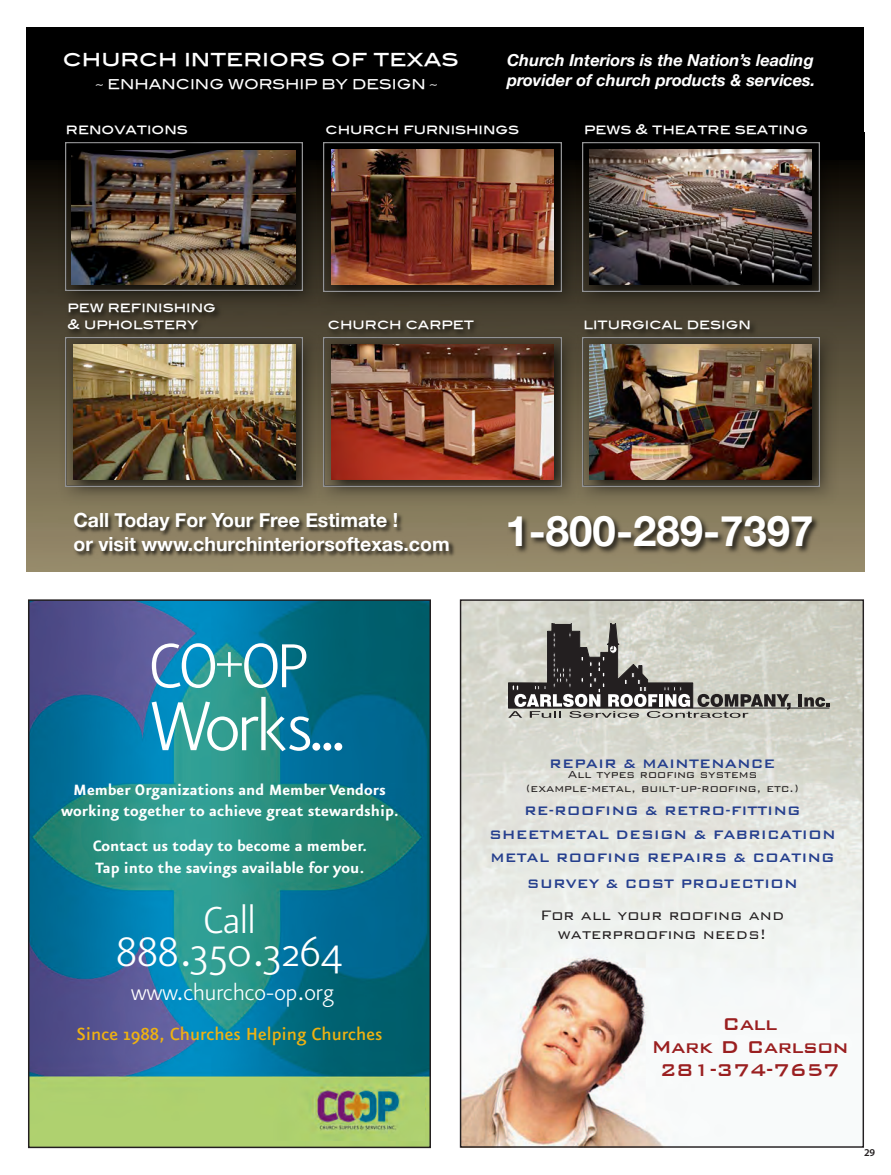
<style>
.page{position:relative;width:891px;height:1175px;background:#fff}
.page>*{position:absolute;margin:0;border:0;box-sizing:border-box;transform-origin:0 0}
.t1{font:300 82.95px "Eureka Sans";letter-spacing:-.04em;color:#fff}
.t2{font:300 74.4px "Eureka Sans";color:#fff}
.t3{font:300 49.2px "Eureka Sans";color:#fff}
.t4{font:300 44.85px "Eureka Sans";color:#fff}
.t5{font:700 42px "Helvetica Neue";color:#fff}
.t6{font:300 26.85px "Eureka Sans";color:#fff}
.t7{font:500 22.8px "Bank Gothic";letter-spacing:-.02em;color:#9a1f20}
.t8{font:500 21px "Blair Md ITCTT";color:#fff}
.t9{font:500 20.85px "Eureka Sans";color:#efb211}
.t10{font:700 19.5px/24px "Helvetica Neue";color:#fff}
.t11{font:300 18.3px/18.9px "Bank Gothic";color:#231f20;text-align:center}
.t12{font:700 17.85px "Eureka Sans";color:#fff}
.t13{font:500 16.5px "Bank Gothic";color:#253f8e}
.t14{font:italic 700 16.5px/19.5px "Helvetica Neue";color:#fff}
.t15{font:300 13.65px "Bank Gothic";color:#231f20}
.t16{font:500 13.5px/16.5px "Blair Md ITCTT";color:#fff}
.t17{font:600 10.5px "Myriad Pro";color:#231f20}
.s1{font-size:62.25px}
.s2{font-size:74.4px}
</style>
<div class="page">
<img style="left:462px;top:601px;width:400px;height:544px">
<hr style="left:798px;top:694px;width:4px;height:12px;background:#231f20">
<svg style="left:804px;top:697px;width:26px;height:10px"></svg>
<hr style="left:693px;top:707px;width:136px;height:1px;background:#231f20">
<svg style="left:508px;top:624px;width:283px;height:94px;background:#9f9e98"></svg>
<img style="left:27px;top:159px;width:837px;height:412px">
<div style="left:27px;top:27px;width:837px;height:132px;background:#000"></div>
<img style="left:57px;top:157px;width:258px;height:156px">
<img style="left:66px;top:157px;width:237px;height:134px">
<img style="left:315px;top:157px;width:258px;height:156px">
<img style="left:324px;top:157px;width:237px;height:134px">
<img style="left:573px;top:157px;width:267px;height:156px">
<img style="left:582px;top:157px;width:237px;height:134px">
<img style="left:57px;top:328px;width:258px;height:180px">
<img style="left:66px;top:338px;width:237px;height:148px">
<img style="left:315px;top:338px;width:258px;height:170px">
<img style="left:324px;top:338px;width:237px;height:148px">
<img style="left:573px;top:328px;width:267px;height:180px">
<img style="left:582px;top:337px;width:237px;height:149px">
<img style="left:65px;top:142px;width:755px;height:15px">
<img style="left:66px;top:302px;width:157px;height:15px">
<img style="left:66px;top:317px;width:691px;height:21px">
<img style="left:507px;top:515px;width:312px;height:41px">
<img style="left:73px;top:512px;width:330px;height:24px">
<img style="left:73px;top:536px;width:383px;height:23px">
<img style="left:30px;top:601px;width:399px;height:545px">
<img style="left:205px;top:1078px;width:220px;height:62px">
<p class="t8" style="left:63px;top:41px;width:397px">church interiors of texas</p>
<p class="t14" style="left:507px;top:50px;width:310px">Church Interiors is the Nation’s leading provider of church products &amp; services.</p>
<p class="t16" style="left:96px;top:74px;width:343px">~ ENHANCING WORSHIP BY DESIGN ~</p>
<p class="t16" style="left:66px;top:119px;width:123px">renovations</p>
<p class="t16" style="left:326px;top:119px;width:195px">church furnishings</p>
<p class="t16" style="left:584px;top:119px;width:226px">pews &amp; theatre seating</p>
<p class="t16" style="left:67px;top:297px;width:150px">pew refinishing &amp; upholstery</p>
<p class="t16" style="left:328px;top:314px;width:148px">church carpet</p>
<p class="t16" style="left:583px;top:314px;width:169px">liturgical design</p>
<p class="t10" style="left:73px;top:507px;width:378px">Call Today For Your Free Estimate !<br>or visit www.churchinteriorsoftexas.com</p>
<p class="t2" style="left:149px;top:631px;width:161px">CO<span class="s1">+</span>OP</p>
<p class="t1" style="left:150px;top:688px;width:199px">Works<span class="s2">...</span></p>
<p class="t12" style="left:73px;top:780px;width:314px">Member Organizations and Member Vendors</p>
<p class="t12" style="left:61px;top:802px;width:339px">working together to achieve great stewardship.</p>
<p class="t12" style="left:93px;top:837px;width:276px">Contact us today to become a member.</p>
<p class="t12" style="left:96px;top:858px;width:270px">Tap into the savings available for you.</p>
<p class="t4" style="left:203px;top:899px;width:54px">Call</p>
<p class="t3" style="left:116px;top:929px;width:228px">888.350.3264</p>
<p class="t6" style="left:131px;top:979px;width:204px">www.churchco-op.org</p>
<p class="t9" style="left:76px;top:1024px;width:308px">Since 1988, Churches Helping Churches</p>
<p class="t5" style="left:505px;top:505px;width:310px">1-800-289-7397</p>
<p class="t13" style="left:549px;top:750px;width:228px">REPAIR &amp; MAINTENANCE</p>
<p class="t15" style="left:568px;top:763px;width:191px">All types roofing systems</p>
<p class="t15" style="left:526px;top:777px;width:275px">(example-metal, built-up-roofing, etc.)</p>
<p class="t13" style="left:524px;top:798px;width:278px">RE-ROOFING &amp; RETRO-FITTING</p>
<p class="t13" style="left:489px;top:821px;width:348px">SHEETMETAL DESIGN &amp; FABRICATION</p>
<p class="t13" style="left:490px;top:845px;width:346px">METAL ROOFING REPAIRS &amp; COATING</p>
<p class="t13" style="left:527px;top:870px;width:272px">SURVEY &amp; COST PROJECTION</p>
<p class="t11" style="left:540px;top:904px;width:246px">For all your roofing and waterproofing needs!</p>
<p class="t7" style="left:722px;top:1006px;width:56px">Call</p>
<p class="t7" style="left:651px;top:1029px;width:199px">Mark D Carlson</p>
<p class="t7" style="left:660px;top:1051px;width:182px">281-374-7657</p>
<p class="t17" style="left:864px;top:1145px;width:13px">29</p>
</div>
